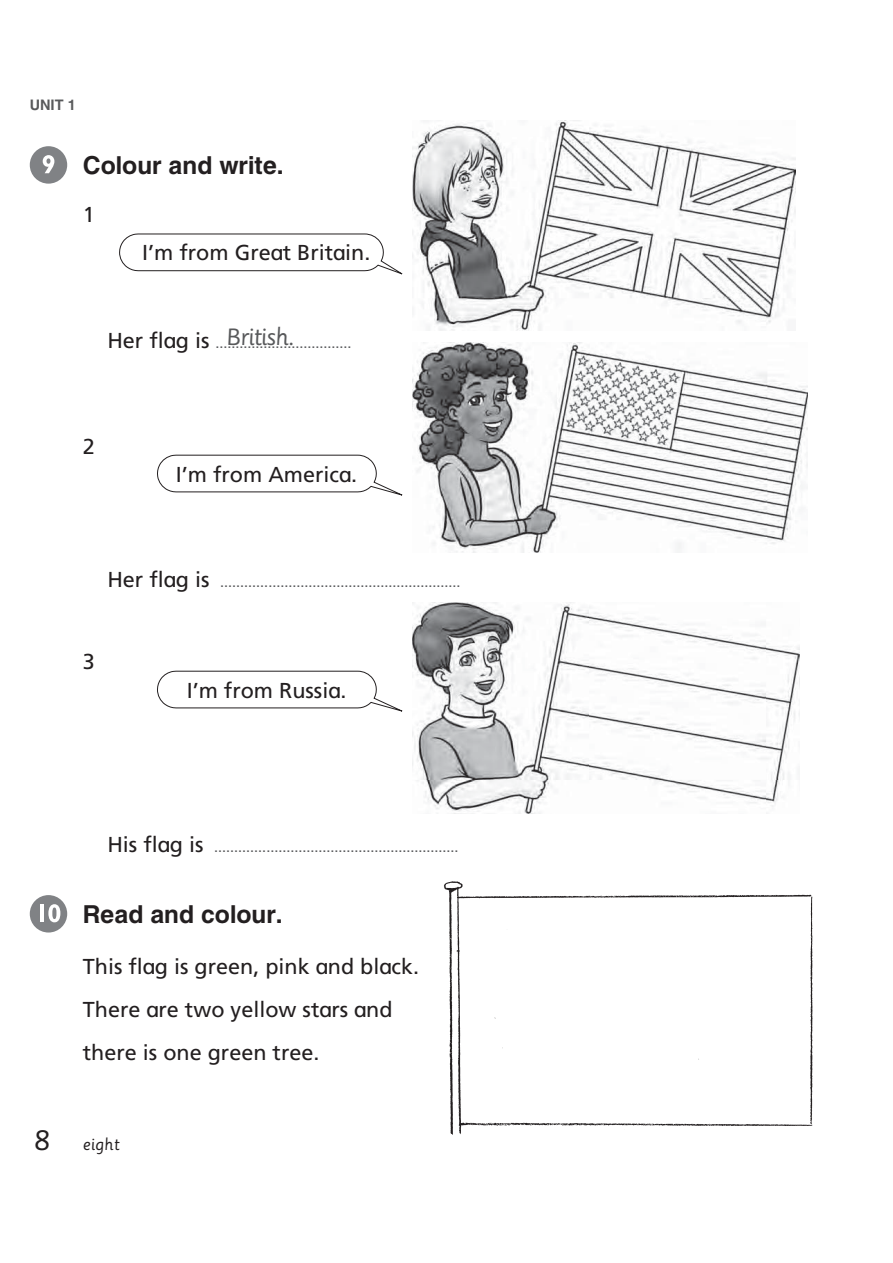
<style>
.page{position:relative;width:893px;height:1263px;background:#fff}
.page>*{position:absolute;margin:0;border:0;box-sizing:border-box;transform-origin:0 0}
.t1{font:27.3px "Sassoon Primary";color:#231f20}
.t2{font:700 24.45px "Helios";color:#231f20}
.t3{font:21.6px/43.2px "Frutig Infant";color:#231f20}
.t4{font:15.9px "Sassoon Primary";color:#231f20}
.t5{font:14.4px "Frutig Infant";color:#58595b}
.t6{font:700 14.4px "Helios";color:#58595b}
.s1{font-family:"Sassoon Primary";font-size:23.1px;color:#58595b}
.s2{font-size:21.6px;color:#231f20}
</style>
<div class="page">
<img style="left:412px;top:603px;width:388px;height:210px">
<img style="left:412px;top:343px;width:396px;height:209px">
<img style="left:412px;top:121px;width:384px;height:209px">
<div style="left:30px;top:146px;width:37px;height:38px;background:#808285;border-radius:50%"></div>
<svg style="left:43px;top:155px;width:11px;height:18px"></svg>
<div style="left:30px;top:895px;width:37px;height:38px;background:#808285;border-radius:50%"></div>
<hr style="left:40px;top:904px;width:4px;height:18px;background:#fff">
<svg style="left:48px;top:904px;width:12px;height:18px"></svg>
<svg style="left:157px;top:454px;width:246px;height:42px"></svg>
<svg style="left:157px;top:670px;width:246px;height:42px"></svg>
<svg style="left:119px;top:233px;width:284px;height:42px"></svg>
<img style="left:444px;top:881px;width:369px;height:254px">
<p class="t6" style="left:30px;top:96px;width:48px">UNIT 1</p>
<h2 class="t2" style="left:83px;top:151px;width:202px">Colour and write.</h2>
<h3 class="t3" style="left:83px;top:195px;width:14px">1</h3>
<h3 class="t3" style="left:142px;top:232px;width:230px">I’m from Great Britain.</h3>
<h3 class="t3" style="left:107px;top:320px;width:189px">Her flag is <span class="s1">British.</span></h3>
<p class="t5" style="left:215px;top:337px;width:138px">..................................</p>
<h3 class="t3" style="left:83px;top:426px;width:14px">2</h3>
<h3 class="t3" style="left:176px;top:454px;width:183px">I’m from America.</h3>
<p class="t5" style="left:107px;top:577px;width:355px"><span class="s2">Her flag is</span> ............................................................</p>
<h3 class="t3" style="left:83px;top:642px;width:14px">3</h3>
<h3 class="t3" style="left:187px;top:670px;width:161px">I’m from Russia.</h3>
<h1 class="t1" style="left:34px;top:1128px;width:18px">8</h1>
<p class="t5" style="left:107px;top:841px;width:353px"><span class="s2">His flag is</span> .............................................................</p>
<h2 class="t2" style="left:83px;top:900px;width:201px">Read and colour.</h2>
<h3 class="t3" style="left:83px;top:946px;width:338px">This flag is green, pink and black.<br>There are two yellow stars and there is one green tree.</h3>
<p class="t4" style="left:83px;top:1137px;width:38px">eight</p>
</div>
